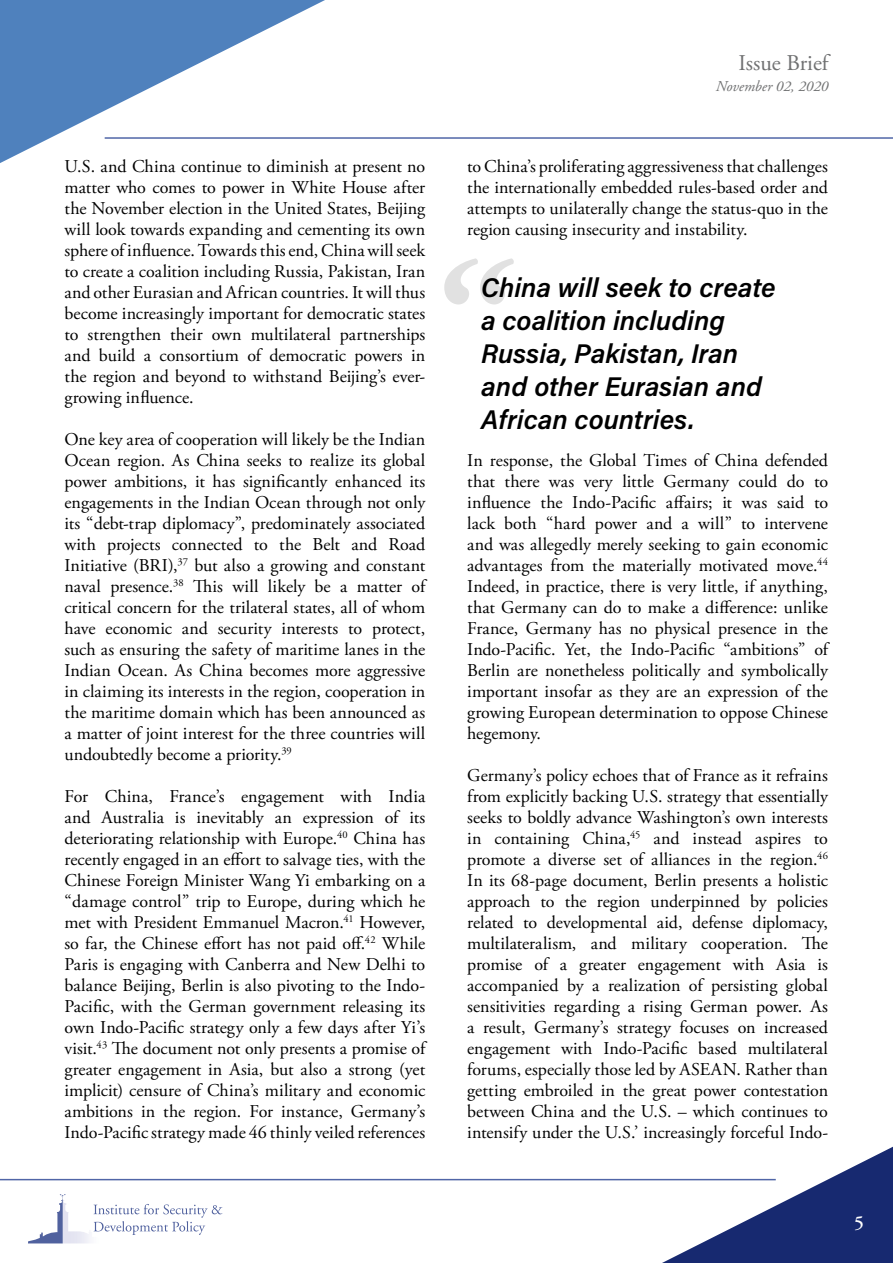
<style>
.page{position:relative;width:893px;height:1263px;background:#fff}
.page>*{position:absolute;margin:0;border:0;box-sizing:border-box;transform-origin:0 0}
.t1{font:27px/33px "Acumin Variable Concept";letter-spacing:.04em;color:#000}
.t2{font:22.5px "Adobe Garamond Pro";color:#707172}
.t3{font:600 19.5px "Adobe Garamond Pro";color:#fff}
.t4{font:18px/21px "Adobe Garamond Pro";letter-spacing:-.005em;color:#000;text-align:justify}
.t5{font:italic 15px "Adobe Garamond Pro";color:#707172}
</style>
<div class="page">
<hr style="left:105px;top:137px;width:788px;height:2px;background:#5066a7">
<svg style="left:0;top:0;width:350px;height:163px"></svg>
<svg style="left:637px;top:1146px;width:256px;height:117px"></svg>
<hr style="left:0;top:1179px;width:776px;height:1px;background:#5066a7">
<svg style="left:28px;top:1194px;width:38px;height:49px"></svg>
<svg style="left:94px;top:1204px;width:128px;height:31px"></svg>
<svg style="left:444px;top:258px;width:70px;height:46px"></svg>
<p class="t4" style="left:64px;top:156px;width:362px">U.S. and China continue to diminish at present no matter who comes to power in White House after the November election in the United States, Beijing will look towards expanding and cementing its own sphere of influence. Towards this end, China will seek to create a coalition including Russia, Pakistan, Iran and other Eurasian and African countries. It will thus become increasingly important for democratic states to strengthen their own multilateral partnerships and build a consortium of democratic powers in the region and beyond to withstand Beijing’s ever&shy;growing influence.</p>
<p class="t4" style="left:64px;top:430px;width:364px">One key area of cooperation will likely be the Indian Ocean region. As China seeks to realize its global power ambitions, it has significantly enhanced its engagements in the Indian Ocean through not only its “debt-trap diplomacy”, predominately associated with projects connected to the Belt and Road Initiative (BRI),<sup>37</sup> but also a growing and constant naval presence.<sup>38</sup> This will likely be a matter of critical concern for the trilateral states, all of whom have economic and security interests to protect, such as ensuring the safety of maritime lanes in the Indian Ocean. As China becomes more aggressive in claiming its interests in the region, cooperation in the maritime domain which has been announced as a matter of joint interest for the three countries will undoubtedly become a priority.<sup>39</sup></p>
<p class="t4" style="left:64px;top:786px;width:364px">For China, France’s engagement with India and Australia is inevitably an expression of its deteriorating relationship with Europe.<sup>40</sup> China has recently engaged in an effort to salvage ties, with the Chinese Foreign Minister Wang Yi embarking on a “damage control” trip to Europe, during which he met with President Emmanuel Macron.<sup>41</sup> However, so far, the Chinese effort has not paid off.<sup>42</sup> While Paris is engaging with Canberra and New Delhi to balance Beijing, Berlin is also pivoting to the Indo-Pacific, with the German government releasing its own Indo-Pacific strategy only a few days after Yi’s visit.<sup>43</sup> The document not only presents a promise of greater engagement in Asia, but also a strong (yet implicit) censure of China’s military and economic ambitions in the region. For instance, Germany’s Indo-Pacific strategy made 46 thinly veiled references</p>
<p class="t2" style="left:739px;top:50px;width:91px">Issue Brief</p>
<p class="t5" style="left:716px;top:78px;width:114px">November 02, 2020</p>
<p class="t4" style="left:467px;top:157px;width:362px">to China’s proliferating aggressiveness that challenges the internationally embedded rules-based order and attempts to unilaterally change the status-quo in the region causing insecurity and instability.</p>
<h1 class="t1" style="left:481px;top:270px;width:295px">China will seek to create a coalition including<br>Russia, Pakistan, Iran and other Eurasian and<br>African countries.</h1>
<p class="t4" style="left:467px;top:451px;width:364px">In response, the Global Times of China defended that there was very little Germany could do to influence the Indo-Pacific affairs; it was said to lack both “hard power and a will” to intervene and was allegedly merely seeking to gain economic advantages from the materially motivated move.<sup>44<br></sup>Indeed, in practice, there is very little, if anything, that Germany can do to make a difference: unlike France, Germany has no physical presence in the Indo-Pacific. Yet, the Indo-Pacific “ambitions” of Berlin are nonetheless politically and symbolically important insofar as they are an expression of the growing European determination to oppose Chinese hegemony.</p>
<p class="t4" style="left:467px;top:766px;width:362px">Germany’s policy echoes that of France as it refrains from explicitly backing U.S. strategy that essentially seeks to boldly advance Washington’s own interests in containing China,<sup>45</sup> and instead aspires to promote a diverse set of alliances in the region.<sup>46<br></sup>In its 68-page document, Berlin presents a holistic approach to the region underpinned by policies related to developmental aid, defense diplomacy, multilateralism, and military cooperation. The promise of a greater engagement with Asia is accompanied by a realization of persisting global sensitivities regarding a rising German power. As a result, Germany’s strategy focuses on increased engagement with Indo-Pacific based multilateral forums, especially those led by ASEAN. Rather than getting embroiled in the great power contestation between China and the U.S. – which continues to intensify under the U.S.’ increasingly forceful Indo-</p>
<p class="t3" style="left:854px;top:1211px;width:11px">5</p>
</div>
